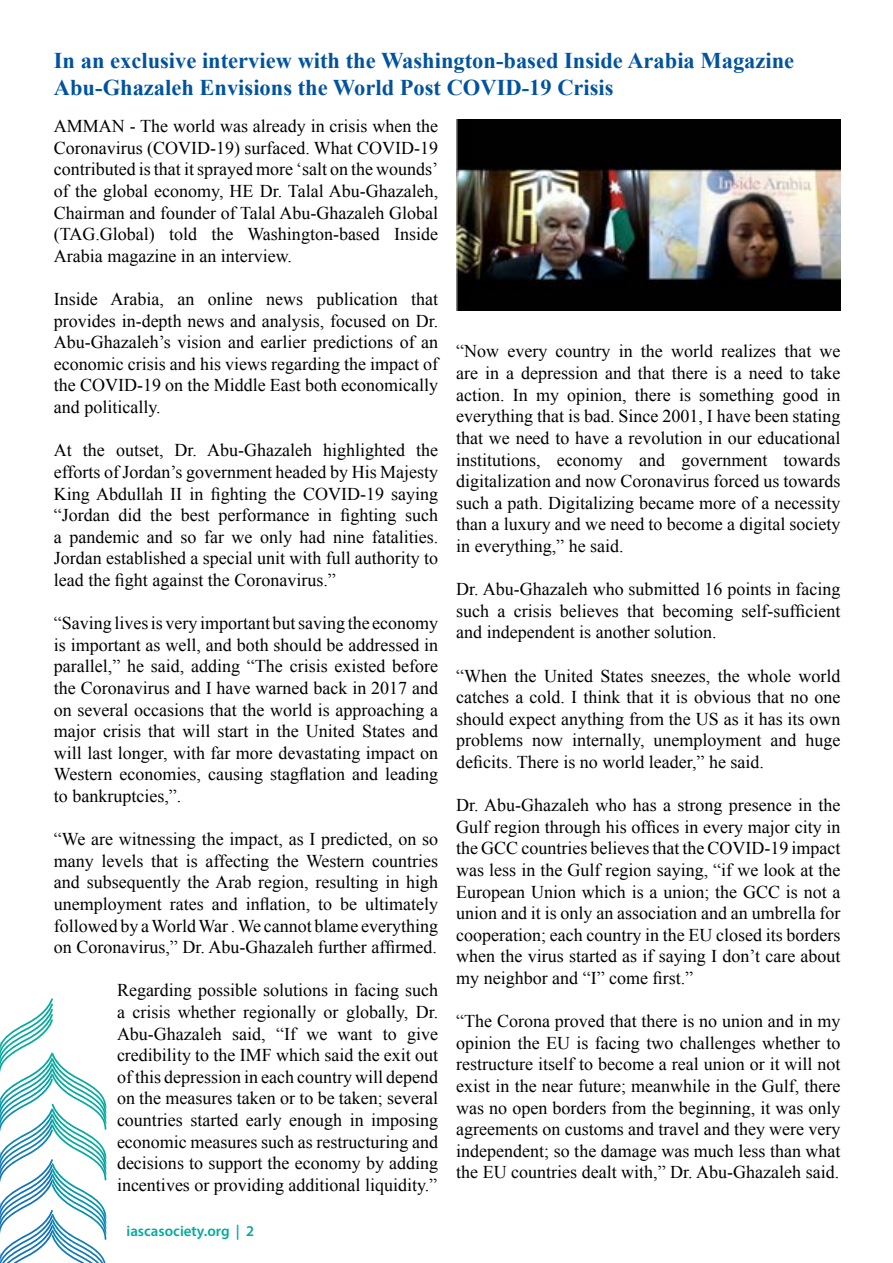
<style>
.page{position:relative;width:893px;height:1263px;background:#fff}
.page>*{position:absolute;margin:0;border:0;box-sizing:border-box;transform-origin:0 0}
.t1{font:700 22.5px/27px "Times New Roman";color:#00539f}
.t2{font:18px/21.6px "Times New Roman";color:#000}
.t3{font:600 15px "Myriad Pro";color:#04aa9d}
</style>
<div class="page">
<svg style="left:0;top:998px;width:106px;height:265px"></svg>
<img style="left:456px;top:120px;width:385px;height:191px">
<p class="t1" style="left:54px;top:47px;width:742px">In an exclusive interview with the Washington-based Inside Arabia Magazine<br>Abu-Ghazaleh Envisions the World Post COVID-19 Crisis</p>
<p class="t2" style="left:54px;top:115px;width:386px;text-align:right">AMMAN - The world was already in crisis when the Coronavirus (COVID-19) surfaced. What COVID-19 contributed is that it sprayed more ‘salt on the wounds‘ of the global economy, HE Dr. Talal Abu-Ghazaleh, Chairman and founder of Talal Abu-Ghazaleh Global Inside</p>
<p class="t2" style="left:54px;top:223px;width:240px">(TAG.Global)<br>Arabia magazine in an interview.</p>
<p class="t2" style="left:169px;top:223px;width:30px">told</p>
<p class="t2" style="left:211px;top:223px;width:23px">the</p>
<p class="t2" style="left:247px;top:223px;width:134px">Washington-based</p>
<p class="t2" style="left:54px;top:288px;width:386px">Inside<br>provides in-depth news and analysis, focused on Dr.<br>Abu-Ghazaleh s’ vision and earlier predictions of an economic crisis and his views regarding the impact of the COVID-19 on the Middle East both economically and politically.</p>
<p class="t2" style="left:416px;top:439px;width:23px">the</p>
<p class="t2" style="left:110px;top:288px;width:55px">Arabia,</p>
<p class="t2" style="left:208px;top:288px;width:46px">online</p>
<p class="t2" style="left:317px;top:288px;width:82px">publication</p>
<p class="t2" style="left:411px;top:288px;width:29px">that</p>
<p class="t2" style="left:266px;top:288px;width:38px">news</p>
<p class="t2" style="left:177px;top:288px;width:18px">an</p>
<p class="t2" style="left:83px;top:439px;width:23px">the</p>
<p class="t2" style="left:207px;top:439px;width:106px">Abu-Ghazaleh</p>
<p class="t2" style="left:323px;top:439px;width:84px">highlighted</p>
<p class="t2" style="left:54px;top:439px;width:20px">At</p>
<p class="t2" style="left:54px;top:461px;width:386px">efforts of Jordan s’ government headed by His Majesty</p>
<p class="t2" style="left:54px;top:482px;width:386px">King Abdullah II in fighting the COVID-19 saying</p>
<p class="t2" style="left:405px;top:504px;width:34px">such</p>
<p class="t2" style="left:175px;top:439px;width:24px">Dr.</p>
<p class="t2" style="left:116px;top:439px;width:49px">outset,</p>
<p class="t2" style="left:54px;top:504px;width:386px">“Jordan<br>a pandemic and so far we only had nine fatalities.<br>Jordan established a special unit with full authority to lead the fight against the Coronavirus “.</p>
<p class="t2" style="left:54px;top:612px;width:386px;text-align:justify">“Savinglivesisveryimportantbutsavingtheeconomy is important as well, and both should be addressed in parallel,” he said, adding “The crisis existed before the Coronavirus and I have warned back in 2017 and on several occasions that the world is approaching a major crisis that will start in the United States and will last longer, with far more devastating impact on Western economies, causing stagflation and leading to bankruptcies .“,</p>
<p class="t2" style="left:54px;top:828px;width:386px;text-align:justify">“We are witnessing the impact, as I predicted, on so many levels that is affecting the Western countries and subsequently the Arab region, resulting in high unemployment rates and inflation, to be ultimately followedbyaWorldWar.Wecannotblameeverything on Coronavirus,” Dr. Abu-Ghazaleh further affirmed.</p>
<p class="t2" style="left:117px;top:979px;width:323px;text-align:right">Regarding possible solutions in facing such a crisis whether regionally or globally, Dr. give</p>
<p class="t2" style="left:119px;top:504px;width:25px">did</p>
<p class="t2" style="left:150px;top:504px;width:23px">the</p>
<p class="t2" style="left:181px;top:504px;width:30px">best</p>
<p class="t2" style="left:318px;top:504px;width:16px">in</p>
<p class="t2" style="left:341px;top:504px;width:58px">fighting</p>
<p class="t2" style="left:218px;top:504px;width:92px">performance</p>
<p class="t2" style="left:117px;top:1022px;width:323px">Abu-Ghazaleh<br>credibility to the IMF which said the exit out of this depression in each country will depend on the measures taken or to be taken; several countries started early enough in imposing economic measures such as restructuring and decisions to support the economy by adding incentives or providing additional liquidity “.</p>
<p class="t2" style="left:232px;top:1022px;width:35px">said,</p>
<p class="t2" style="left:276px;top:1022px;width:21px">“If</p>
<p class="t2" style="left:338px;top:1022px;width:36px">want</p>
<p class="t2" style="left:383px;top:1022px;width:16px">to</p>
<p class="t2" style="left:306px;top:1022px;width:22px">we</p>
<p class="t3" style="left:126px;top:1221px;width:129px">iascasociety.org 2|</p>
<p class="t2" style="left:619px;top:340px;width:16px">in</p>
<p class="t2" style="left:641px;top:340px;width:23px">the</p>
<p class="t2" style="left:671px;top:340px;width:43px">world</p>
<p class="t2" style="left:721px;top:340px;width:56px">realizes</p>
<p class="t2" style="left:784px;top:340px;width:29px">that</p>
<p class="t2" style="left:456px;top:340px;width:44px">“Now</p>
<p class="t2" style="left:456px;top:362px;width:386px">are in a depression and that there is a need to take</p>
<p class="t2" style="left:827px;top:384px;width:16px">in</p>
<p class="t2" style="left:556px;top:340px;width:56px">country</p>
<p class="t2" style="left:507px;top:340px;width:41px">every</p>
<p class="t2" style="left:820px;top:340px;width:22px">we</p>
<p class="t2" style="left:456px;top:384px;width:50px">action.</p>
<p class="t2" style="left:456px;top:405px;width:386px">everything that is bad. Since 2001, I have been stating</p>
<p class="t2" style="left:456px;top:427px;width:386px">that we need to have a revolution in our educational</p>
<p class="t2" style="left:784px;top:448px;width:58px">towards</p>
<p class="t2" style="left:567px;top:384px;width:61px">opinion,</p>
<p class="t2" style="left:635px;top:384px;width:37px">there</p>
<p class="t2" style="left:679px;top:384px;width:14px">is</p>
<p class="t2" style="left:699px;top:384px;width:77px">something</p>
<p class="t2" style="left:782px;top:384px;width:37px">good</p>
<p class="t2" style="left:513px;top:384px;width:16px">In</p>
<p class="t2" style="left:536px;top:384px;width:25px">my</p>
<p class="t2" style="left:456px;top:448px;width:386px">institutions,<br>digitalization and now Coronavirus forced us towards such a path. Digitalizing became more of a necessity than a luxury and we need to become a digital society in everything,” he said.</p>
<p class="t2" style="left:456px;top:578px;width:386px;text-align:right">Dr. Abu-Ghazaleh who submitted 16 points in facing self-sufficient</p>
<p class="t2" style="left:639px;top:448px;width:27px">and</p>
<p class="t2" style="left:681px;top:448px;width:87px">government</p>
<p class="t2" style="left:557px;top:448px;width:67px">economy</p>
<p class="t2" style="left:456px;top:600px;width:262px">such<br>and independent is another solution.</p>
<p class="t2" style="left:456px;top:664px;width:386px;text-align:right">“When the United States sneezes, the whole world catches a cold I. think that it is obvious that no one should expect anything from the US as it has its own huge</p>
<p class="t2" style="left:514px;top:600px;width:39px">crisis</p>
<p class="t2" style="left:560px;top:600px;width:60px">believes</p>
<p class="t2" style="left:627px;top:600px;width:29px">that</p>
<p class="t2" style="left:662px;top:600px;width:72px">becoming</p>
<p class="t2" style="left:497px;top:600px;width:9px">a</p>
<p class="t2" style="left:456px;top:729px;width:309px">problems<br>deficits. There is no world leader,” he said.</p>
<p class="t2" style="left:456px;top:794px;width:386px;text-align:justify">Dr. Abu-Ghazaleh who has a strong presence in the Gulf region through his offices in every major city in the GCC countries believes that the COVID-19 impact was less in the Gulf region saying “, if we look at the European Union which is a union; the GCC is not a union and isit only an association and an umbrella for cooperation; each country in the EU closed its borders when the virus started as if saying I don t’ care about my neighbor and “I” come first “.</p>
<p class="t2" style="left:456px;top:1010px;width:386px;text-align:justify">“The Corona proved that there is no union and in my opinion the EU is facing two challenges whether to restructure itself to become a real union or it will not exist in the near future; meanwhile in the Gulf, there was no open borders from the beginning it, was only agreements on customs and travel and they were very independent; so the damage was much less than what the EU countries dealt with,” Dr. Abu-Ghazaleh said.</p>
<p class="t2" style="left:572px;top:729px;width:74px">internally,</p>
<p class="t2" style="left:654px;top:729px;width:110px">unemployment</p>
<p class="t2" style="left:771px;top:729px;width:27px">and</p>
<p class="t2" style="left:532px;top:729px;width:32px">now</p>
</div>
